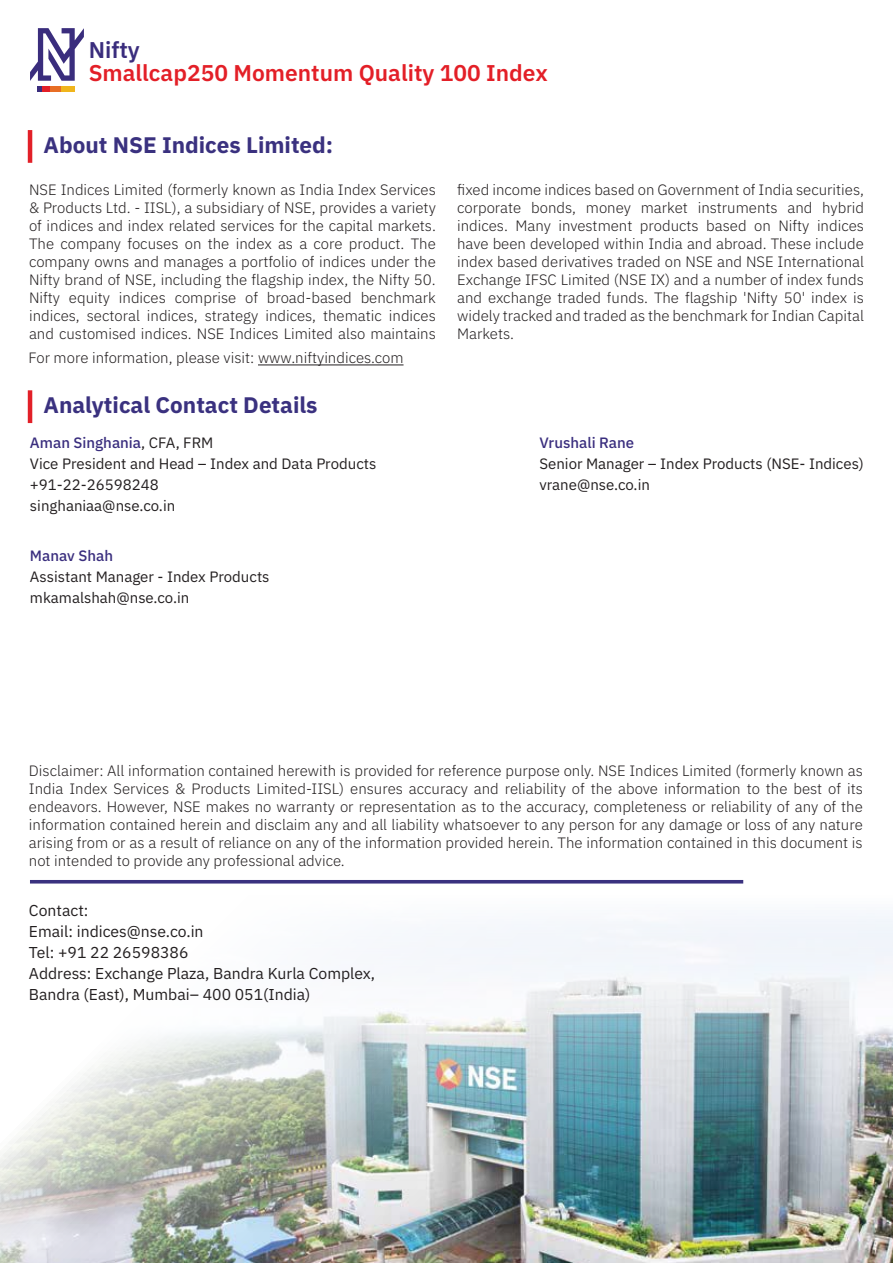
<style>
.page{position:relative;width:893px;height:1263px;background:#fff}
.page>*{position:absolute;margin:0;border:0;box-sizing:border-box;transform-origin:0 0}
.t1{font:600 22.8px "IBM Plex Sans";color:#e31f27}
.t2{font:600 22.8px "IBM Plex Sans";color:#3a2d7d}
.t3{font:700 22.5px "IBM Plex Sans";color:#3a317f}
.t4{font:15.75px/21px "IBM Plex Sans";color:#231f20}
.t5{font:300 15px/18px "IBM Plex Sans";color:#231f20;text-align:justify}
.t6{font:15px/21px "IBM Plex Sans";color:#231f20}
.t7{font:500 15px "IBM Plex Sans";color:#3a2e7e}
.s1{font-weight:500;color:#3a2e7e}
</style>
<div class="page">
<img style="left:0;top:880px;width:893px;height:383px">
<hr style="left:28px;top:130px;width:4px;height:33px;background:#e22028">
<hr style="left:258px;top:365px;width:146px;height:1px;background:#231f20">
<hr style="left:28px;top:390px;width:4px;height:33px;background:#e22028">
<hr style="left:30px;top:880px;width:713px;height:3px;background:#3a317f">
<svg style="left:30px;top:28px;width:54px;height:63px"></svg>
<h1 class="t2" style="left:89px;top:32px;width:53px">Nifty</h1>
<h1 class="t1" style="left:89px;top:55px;width:461px">Smallcap250 Momentum Quality 100 Index</h1>
<h2 class="t3" style="left:44px;top:127px;width:291px">About NSE Indices Limited:</h2>
<p class="t5" style="left:29px;top:180px;width:408px">NSE Indices Limited (formerly known as India Index Services &amp; Products Ltd. - IISL), a subsidiary of NSE, provides a variety of indices and index related services for the capital markets.<br>The company focuses on the index as a core product. The company owns and manages a portfolio of indices under the Nifty brand of NSE, including the flagship index, the Nifty 50.<br>Nifty equity indices comprise of broad-based benchmark indices, sectoral indices, strategy indices, thematic indices and customised indices. NSE Indices Limited also maintains</p>
<p class="t5" style="left:457px;top:180px;width:408px">fixed income indices based on Government of India securities, corporate bonds, money market instruments and hybrid indices. Many investment products based on Nifty indices have been developed within India and abroad. These include index based derivatives traded on NSE and NSE International Exchange IFSC Limited (NSE IX) and a number of index funds and exchange traded funds. The flagship 'Nifty 50' index is widely tracked and traded as the benchmark for Indian Capital Markets.</p>
<p class="t5" style="left:29px;top:347px;width:376px">For more information, please visit: www.niftyindices.com</p>
<h2 class="t3" style="left:44px;top:387px;width:276px">Analytical Contact Details</h2>
<p class="t6" style="left:30px;top:431px;width:348px"><span class="s1">Aman Singhania</span>, CFA, FRM<br>Vice President and Head – Index and Data Products +91-22-26598248<br>singhaniaa@nse.co.in</p>
<p class="t7" style="left:30px;top:544px;width:85px">Manav Shah</p>
<p class="t6" style="left:30px;top:565px;width:241px">Assistant Manager - Index Products mkamalshah@nse.co.in</p>
<p class="t7" style="left:539px;top:431px;width:96px">Vrushali Rane</p>
<p class="t6" style="left:539px;top:452px;width:326px">Senior Manager – Index Products (NSE- Indices) vrane@nse.co.in</p>
<p class="t5" style="left:29px;top:760px;width:835px">Disclaimer: All information contained herewith is provided for reference purpose only. NSE Indices Limited (formerly known as India Index Services &amp; Products Limited-IISL) ensures accuracy and reliability of the above information to the best of its endeavors. However, NSE makes no warranty or representation as to the accuracy, completeness or reliability of any of the information contained herein and disclaim any and all liability whatsoever to any person for any damage or loss of any nature arising from or as a result of reliance on any of the information provided herein. The information contained in this document is not intended to provide any professional advice.</p>
<p class="t4" style="left:29px;top:898px;width:348px">Contact:<br>Email: indices@nse.co.in<br>Tel: +91 22 26598386<br>Address: Exchange Plaza, Bandra Kurla Complex,<br>Bandra (East), Mumbai– 400 051(India)</p>
</div>
